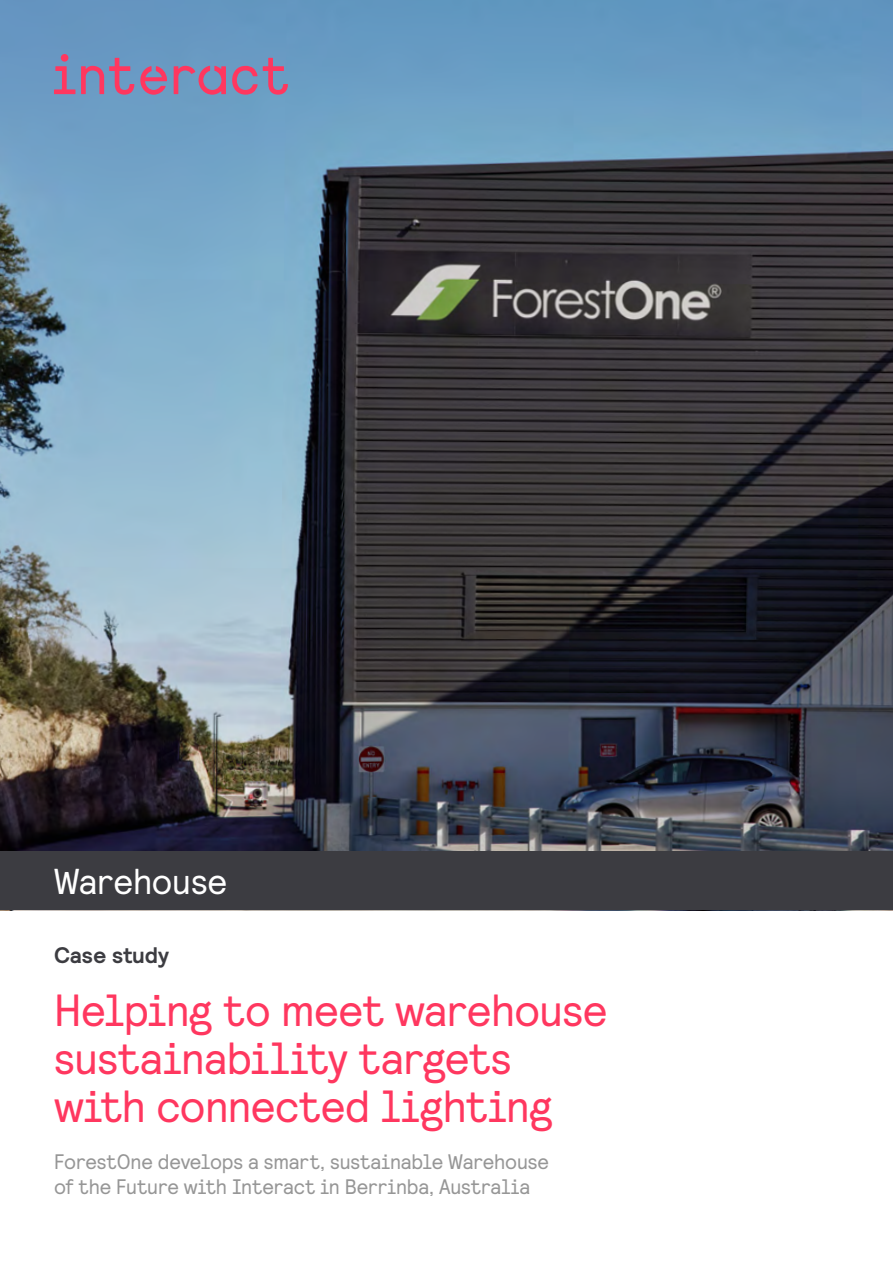
<style>
.page{position:relative;width:893px;height:1263px;background:#fff}
.page>*{position:absolute;margin:0;border:0;box-sizing:border-box;transform-origin:0 0}
.t1{font:45px/48px "Signify Relative Faux";letter-spacing:-.01em;color:#ff375f}
.t2{font:36px "Signify Relative Faux";letter-spacing:-.005em;color:#fff}
.t3{font:700 22.5px "Signify Relative";letter-spacing:-.005em;color:#3c3c41}
.t4{font:21px/25.2px "Signify Relative Faux";letter-spacing:-.01em;color:#969696}
</style>
<div class="page">
<img style="left:0;top:0;width:893px;height:852px">
<div style="left:0;top:852px;width:893px;height:58px;background:#3c3c41"></div>
<svg style="left:54px;top:54px;width:234px;height:41px;background:#9080a9"></svg>
<h2 class="t2" style="left:54px;top:857px;width:175px">Warehouse</h2>
<p class="t3" style="left:54px;top:940px;width:117px">Case study</p>
<h1 class="t1" style="left:54px;top:985px;width:555px">Helping to meet warehouse sustainability targets with connected lighting</h1>
<p class="t4" style="left:54px;top:1148px;width:497px">ForestOne develops a smart, sustainable Warehouse of the Future with Interact in Berrinba, Australia</p>
</div>
